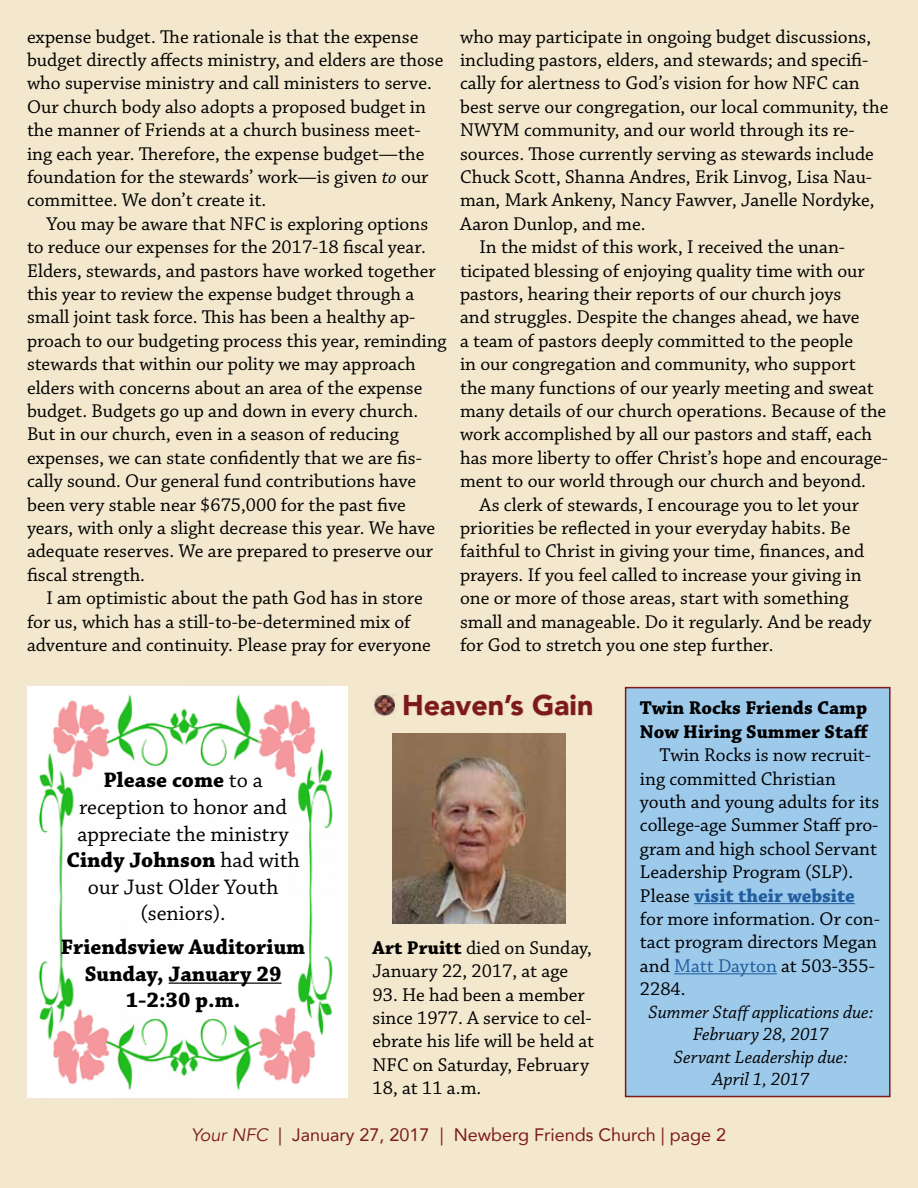
<style>
.page{position:relative;width:918px;height:1188px;background:#f3e7cd}
.page>*{position:absolute;margin:0;border:0;box-sizing:border-box;transform-origin:0 0}
.t1{font:900 28.5px "Avenir";color:#7c1a1b}
.t2{font:22.05px/26.5px "Chaparral Pro";color:#000;text-align:center}
.t3{font:700 22.05px/26.5px "Chaparral Pro";color:#000;text-align:center}
.t4{font:19.5px/23.4px "Chaparral Pro";color:#000}
.t5{font:700 19.5px/23.4px "Chaparral Pro";color:#000}
.t6{font:italic 18.75px/22.5px "Chaparral Pro";color:#000;text-align:center}
.t7{font:18px "Avenir";color:#7c1a1b}
.s1{font-style:italic}
.s2{font-weight:700;color:#215e9e}
.s3{color:#215e9e}
.s4{font-weight:700}
</style>
<div class="page">
<img style="left:27px;top:687px;width:321px;height:410px">
<hr style="left:169px;top:983px;width:113px;height:1px;background:#000">
<svg style="left:404px;top:695px;width:120px;height:21px"></svg>
<svg style="left:532px;top:694px;width:60px;height:23px"></svg>
<img style="left:373px;top:693px;width:24px;height:23px">
<img style="left:392px;top:733px;width:173px;height:191px">
<div style="left:625px;top:687px;width:266px;height:410px;background:#9dc9eb;border:2px solid #7c1a1b"></div>
<hr style="left:694px;top:903px;width:161px;height:1px;background:#215e9e">
<hr style="left:674px;top:973px;width:103px;height:1px;background:#215e9e">
<p class="t4" style="left:27px;top:25px;width:418px">expense budget. The rationale is that the expense budget directly affects ministry, and elders are those who supervise ministry and call ministers to serve.<br>Our church body also adopts a proposed budget in the manner of Friends at a church business meet&shy;ing each year. Therefore, the expense budget—the foundation for the stewards’ work—is given <span class="s1">to</span> our committee. We don’t create it.</p>
<p class="t4" style="left:27px;top:213px;width:421px;text-indent:20px">You may be aware that NFC is exploring options to reduce our expenses for the 2017-18 fiscal year.<br>Elders, stewards, and pastors have worked together this year to review the expense budget through a small joint task force. This has been a healthy ap&shy;proach to our budgeting process this year, reminding stewards that within our polity we may approach elders with concerns about an area of the expense budget. Budgets go up and down in every church.<br>But in our church, even in a season of reducing expenses, we can state confidently that we are fis&shy;cally sound. Our general fund contributions have been very stable near $675,000 for the past five years, with only a slight decrease this year. We have adequate reserves. We are prepared to preserve our fiscal strength.</p>
<p class="t4" style="left:27px;top:587px;width:405px;text-indent:20px">I am optimistic about the path God has in store for us, which has a still-to-be-determined mix of adventure and continuity. Please pray for everyone</p>
<p class="t4" style="left:460px;top:25px;width:413px">who may participate in ongoing budget discussions,</p>
<p class="t4" style="left:460px;top:49px;width:410px">including pastors, elders, and stewards; and specifi-</p>
<p class="t4" style="left:460px;top:72px;width:401px">cally for alertness to God’s vision for how NFC can</p>
<p class="t4" style="left:460px;top:96px;width:430px">best serve our congregation, our local community, the</p>
<p class="t4" style="left:460px;top:119px;width:396px">NWYM community, and our world through its re-</p>
<p class="t4" style="left:460px;top:142px;width:415px">sources. Those currently serving as stewards include</p>
<p class="t4" style="left:460px;top:166px;width:414px">Chuck Scott, Shanna Andres, Erik Linvog, Lisa Nau-</p>
<p class="t4" style="left:460px;top:189px;width:416px">man, Mark Ankeny, Nancy Fawver, Janelle Nordyke,</p>
<p class="t4" style="left:460px;top:213px;width:187px">Aaron Dunlop, and me.</p>
<p class="t4" style="left:480px;top:236px;width:367px">In the midst of this work, I received the unan-</p>
<p class="t4" style="left:460px;top:259px;width:406px">ticipated blessing of enjoying quality time with our</p>
<p class="t4" style="left:460px;top:283px;width:383px">pastors, hearing their reports of our church joys</p>
<p class="t4" style="left:460px;top:306px;width:401px">and struggles. Despite the changes ahead, we have</p>
<p class="t4" style="left:460px;top:330px;width:395px">a team of pastors deeply committed to the people</p>
<p class="t4" style="left:460px;top:353px;width:397px">in our congregation and community, who support</p>
<p class="t4" style="left:460px;top:376px;width:415px">the many functions of our yearly meeting and sweat</p>
<p class="t4" style="left:460px;top:400px;width:428px">many details of our church operations. Because of the</p>
<p class="t4" style="left:460px;top:423px;width:414px">work accomplished by all our pastors and staff, each</p>
<p class="t4" style="left:460px;top:447px;width:429px">has more liberty to offer Christ’s hope and encourage-</p>
<p class="t4" style="left:460px;top:470px;width:407px">ment to our world through our church and beyond.</p>
<p class="t4" style="left:480px;top:493px;width:381px">As clerk of stewards, I encourage you to let your</p>
<p class="t4" style="left:460px;top:517px;width:392px">priorities be reflected in your everyday habits. Be</p>
<p class="t4" style="left:460px;top:540px;width:406px">faithful to Christ in giving your time, finances, and</p>
<p class="t4" style="left:460px;top:564px;width:403px">prayers. If you feel called to increase your giving in</p>
<p class="t4" style="left:460px;top:587px;width:390px">one or more of those areas, start with something</p>
<p class="t4" style="left:460px;top:610px;width:413px">small and manageable. Do it regularly. And be ready</p>
<p class="t4" style="left:460px;top:634px;width:315px">for God to stretch you one step further.</p>
<h1 class="t1" style="left:402px;top:681px;width:193px">Heaven’s Gain</h1>
<p class="t5" style="left:640px;top:697px;width:230px">Twin Rocks Friends Camp<br>Now Hiring Summer Staff</p>
<p class="t4" style="left:640px;top:744px;width:241px;text-indent:20px">Twin Rocks is now recruit&shy;ing committed Christian youth and young adults for its college-age Summer Staff pro&shy;gram and high school Servant<br>Leadership Program (SLP).<br>Please <span class="s2">visit their website </span>for more information. Or con&shy;tact program directors Megan and <span class="s3">Matt Dayton</span> at 503-355-<br>2284.</p>
<p class="t6" style="left:649px;top:1001px;width:226px">Summer Staff applications due:<br>February 28, 2017<br>Servant Leadership due:<br>April 1, 2017</p>
<p class="t2" style="left:66px;top:768px;width:235px"><span class="s4">Please come</span> to a reception to honor and appreciate the ministry<br><span class="s4">Cindy Johnson</span> had with our Just Older Youth (seniors).</p>
<p class="t3" style="left:61px;top:935px;width:246px">Friendsview Auditorium<br>Sunday, January 29<br>1-2:30 p.m.</p>
<p class="t4" style="left:373px;top:937px;width:221px"><span class="s4">Art Pruitt</span> died on Sunday,<br>January 22, 2017, at age</p>
<p class="t4" style="left:373px;top:983px;width:223px">93. He had been a member since 1977. A service to cel&shy;ebrate his life will be held at<br>NFC on Saturday, February<br>18, at 11 a.m.</p>
<p class="t7" style="left:191px;top:1120px;width:536px"><span class="s1">Your NFC</span> | January 27, 2017 | Newberg Friends Church | page 2</p>
</div>
